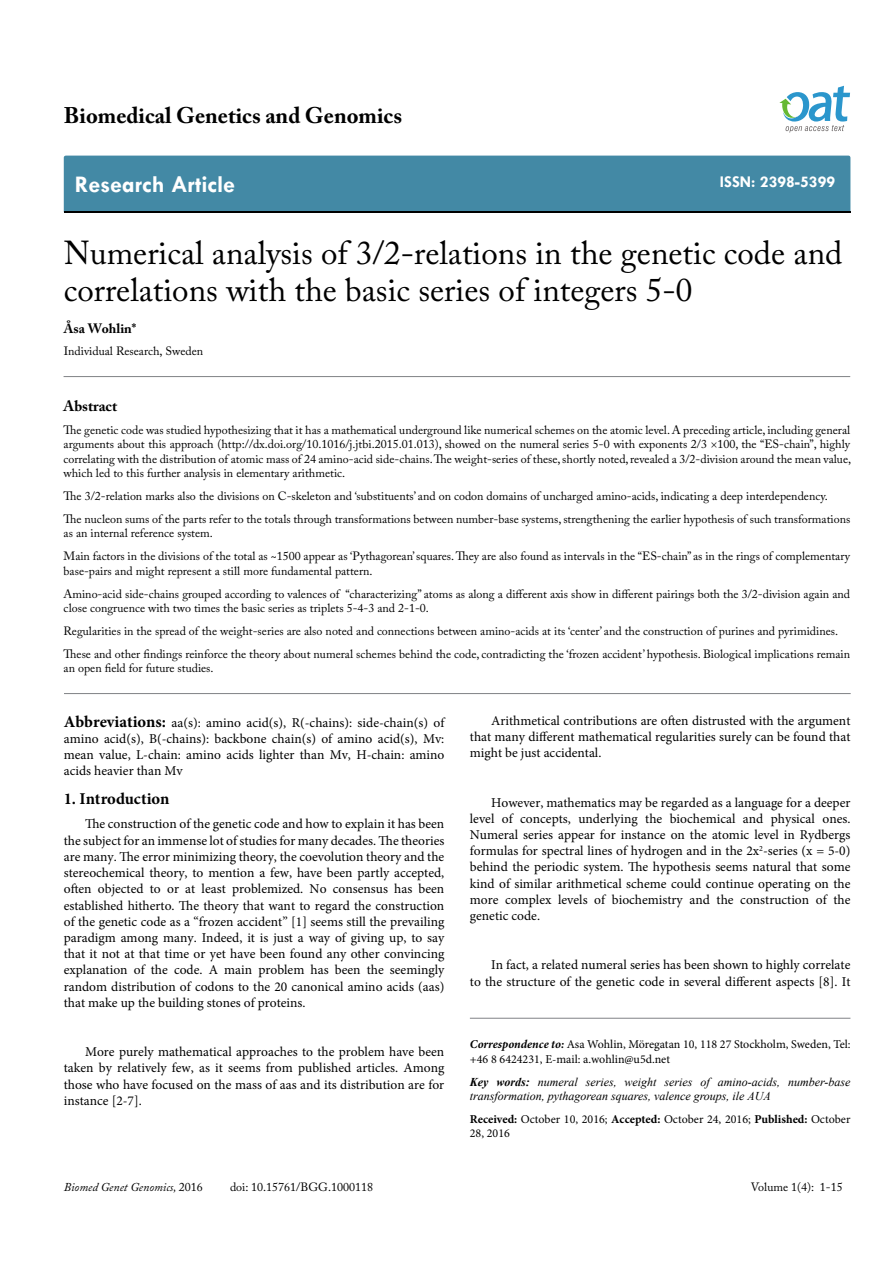
<style>
.page{position:relative;width:893px;height:1263px;background:#fff}
.page>*{position:absolute;margin:0;border:0;box-sizing:border-box;transform-origin:0 0}
.t1{font:33px/37.5px "Adobe Caslon Pro";color:#000}
.t2{font:700 24px "Tw Cen";color:#fff}
.t3{font:700 22.5px "Adobe Caslon Pro";color:#000}
.t4{font:700 16.5px "Tw Cen";color:#fff}
.t5{font:700 16.5px "Minion Pro";letter-spacing:-.005em;color:#000}
.t6{font:700 15px "Adobe Caslon Pro";color:#000}
.t7{font:13.5px/16.2px "Minion Pro";color:#000;text-align:justify}
.t8{font:700 13.5px "Adobe Caslon Pro";color:#000}
.t9{font:12px/23px "Adobe Caslon Pro";color:#000}
.t10{font:12px/14.4px "Minion Pro";color:#000}
.t11{font:italic 12px/14.4px "Times New Roman";color:#000}
.t12{font:italic 12px "Adobe Caslon Pro";color:#000}
.s1{font-weight:700;font-size:16.5px}
.s2{font-weight:700;font-style:italic}
.s3{font-weight:700}
.s4{font-style:normal}
</style>
<div class="page">
<div style="left:64px;top:156px;width:786px;height:56px;background:#4389a5"></div>
<svg style="left:779px;top:86px;width:71px;height:47px"></svg>
<hr style="left:64px;top:376px;width:786px;height:1px;background:#808285">
<hr style="left:64px;top:693px;width:787px;height:1px;background:#808285">
<hr style="left:470px;top:1018px;width:380px;height:1px;background:#808285">
<h3 class="t3" style="left:64px;top:102px;width:340px">Biomedical Genetics and Genomics</h3>
<h2 class="t2" style="left:75px;top:170px;width:162px">Research Article</h2>
<p class="t4" style="left:720px;top:172px;width:117px">ISSN: 2398-5399</p>
<h1 class="t1" style="left:64px;top:233px;width:780px">Numerical analysis of 3/2-relations in the genetic code and correlations with the basic series of integers 5-0</h1>
<p class="t8" style="left:64px;top:320px;width:74px">Åsa Wohlin*</p>
<p class="t9" style="left:64px;top:340px;width:141px">Individual Research, Sweden</p>
<p class="t6" style="left:64px;top:397px;width:55px">Abstract</p>
<p class="t9" style="left:64px;top:423px;width:789px;line-height:14.4px;text-align:justify">The genetic code was studied hypothesizing that it has a mathematical underground like numerical schemes on the atomic level. A preceding article, including general arguments about this approach (http://dx.doi.org/10.1016/j.jtbi.2015.01.013), showed on the numeral series 5-0 with exponents 2/3 100, the “ES-chain”, highly correlating with the distribution of atomic mass of 24 amino-acid side-chains. The weight-series of these, shortly noted, revealed a 3/2-division around the mean value, which led to this further analysis in elementary arithmetic.</p>
<p class="t9" style="left:64px;top:484px;width:788px">The 3/2-relation marks also the divisions on C-skeleton and ‘substituents’ and on codon domains of uncharged amino-acids, indicating a deep interdependency.<br>The nucleon sums of the parts refer to the totals through transformations between number-base systems, strengthening the earlier hypothesis of such transformations</p>
<p class="t9" style="left:64px;top:522px;width:788px">as an internal reference system.<br>Main factors in the divisions of the total as ~1500 appear as ‘Pythagorean’ squares. They are also found as intervals in the “ES-chain” as in the rings of complementary</p>
<p class="t9" style="left:64px;top:559px;width:788px">base-pairs and might represent a still more fundamental pattern.<br>Amino-acid side-chains grouped according to valences of “characterizing” atoms as along a different axis show in different pairings both the 3/2-division again and</p>
<p class="t9" style="left:64px;top:596px;width:788px">close congruence with two times the basic series as triplets 5-4-3 and 2-1-0.<br>Regularities in the spread of the weight-series are also noted and connections between amino-acids at its ‘center’ and the construction of purines and pyrimidines.<br>These and other findings reinforce the theory about numeral schemes behind the code, contradicting the ‘frozen accident’ hypothesis. Biological implications remain</p>
<p class="t9" style="left:64px;top:657px;width:152px">an open field for future studies.</p>
<p class="t7" style="left:64px;top:714px;width:382px"><span class="s1">Abbreviations:</span> aa(s): amino acid(s), R(-chains): side-chain(s) of amino acid(s), B(-chains): backbone chain(s) of amino acid(s), Mv: mean value, L-chain: amino acids lighter than Mv, H-chain: amino acids heavier than Mv</p>
<p class="t5" style="left:64px;top:787px;width:107px">1. Introduction</p>
<p class="t7" style="left:64px;top:816px;width:382px;text-indent:21px">The construction of the genetic code and how to explain it has been the subject for an immense lot of studies for many decades. The theories are many. The error minimizing theory, the coevolution theory and the stereochemical theory, to mention a few, have been partly accepted, often objected to or at least problemized. No consensus has been established hitherto. The theory that want to regard the construction of the genetic code as a “frozen accident” [1] seems still the prevailing paradigm among many. Indeed, it is just a way of giving up, to say that it not at that time or yet have been found any other convincing explanation of the code. A main problem has been the seemingly random distribution of codons to the 20 canonical amino acids (aas) that make up the building stones of proteins.</p>
<p class="t7" style="left:64px;top:1044px;width:382px;text-indent:21px">More purely mathematical approaches to the problem have been taken by relatively few, as it seems from published articles. Among those who have focused on the mass of aas and its distribution are for instance [2-7].</p>
<p class="t7" style="left:470px;top:712px;width:382px;text-indent:21px">Arithmetical contributions are often distrusted with the argument that many different mathematical regularities surely can be found that might be just accidental.</p>
<p class="t7" style="left:470px;top:794px;width:382px;text-indent:21px">However, mathematics may be regarded as a language for a deeper level of concepts, underlying the biochemical and physical ones.<br>Numeral series appear for instance on the atomic level in Rydbergs formulas for spectral lines of hydrogen and in the 2x<sup>2</sup>-series (x = 5-0) behind the periodic system. The hypothesis seems natural that some kind of similar arithmetical scheme could continue operating on the more complex levels of biochemistry and the construction of the genetic code.</p>
<p class="t7" style="left:470px;top:957px;width:382px;text-align:right">In fact, a related numeral series has been shown to highly correlate<br>to the structure of the genetic code in several different aspects [8]. It</p>
<p class="t10" style="left:470px;top:1037px;width:382px"><span class="s2">Correspondence to:</span> Asa Wohlin, Möregatan 10, 118 27 Stockholm, Sweden, Tel: +46 8 6424231, E-mail: a.wohlin@u5d.net</p>
<p class="t11" style="left:470px;top:1074px;width:382px"><span class="s3">Key words:</span> numeral series, weight series of amino-acids, number-base transformation, pythagorean squares, valence groups, ile AUA</p>
<p class="t10" style="left:470px;top:1112px;width:382px"><span class="s3">Received:</span> October 10, 2016; <span class="s3">Accepted:</span> October 24, 2016; <span class="s3">Published:</span> October<br>28, 2016</p>
<p class="t12" style="left:64px;top:1180px;width:141px">Biomed Genet Genomics, <span class="s4">2016</span></p>
<p class="t9" style="left:230px;top:1176px;width:145px">doi: 10.15761/BGG.1000118</p>
<p class="t9" style="left:751px;top:1176px;width:94px">Volume 1(4): 1-15</p>
</div>
